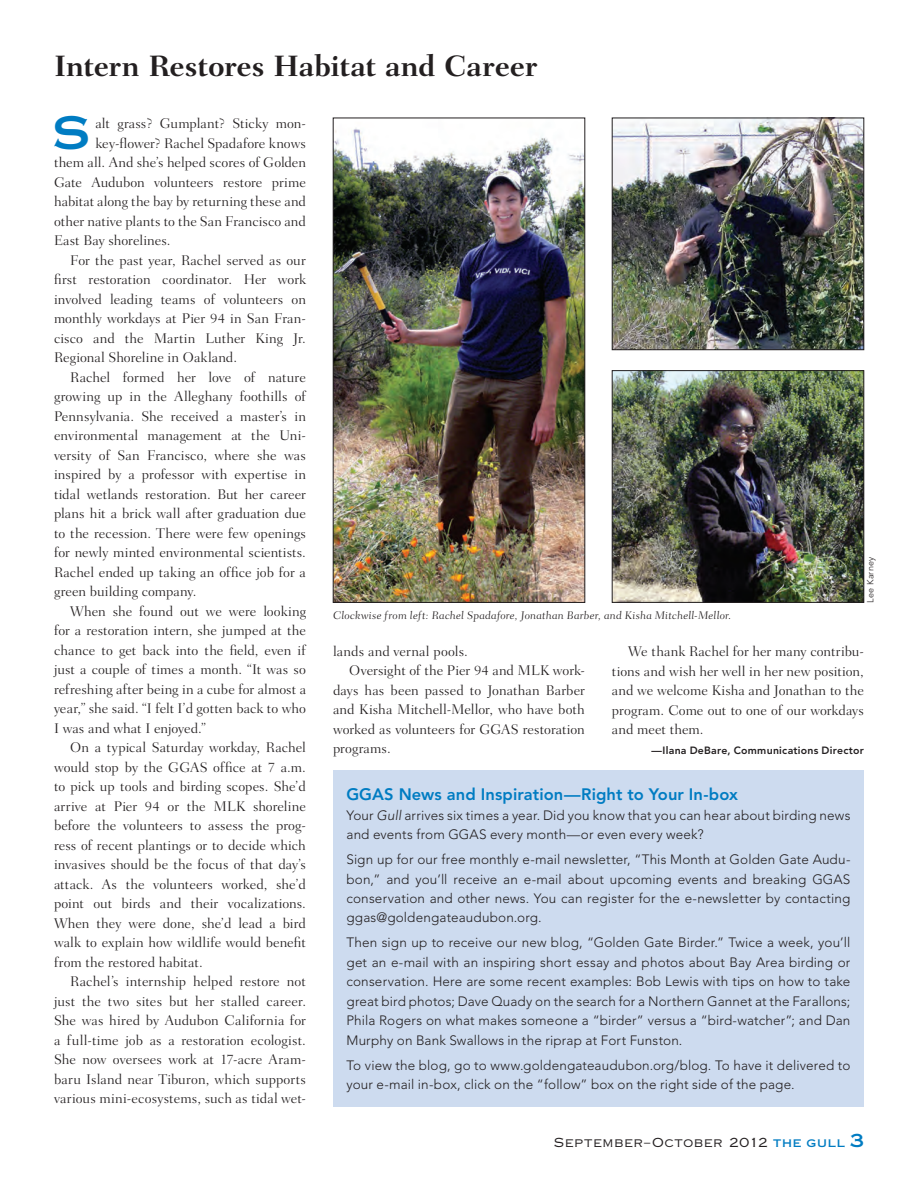
<style>
.page{position:relative;width:918px;height:1188px;background:#fff}
.page>*{position:absolute;margin:0;border:0;box-sizing:border-box;transform-origin:0 0}
.Trips_4__Leader{font:45px "Copperplate Thirty One AB";color:#007cc2}
.Headline_1{font:700 30px "Fairfield LH";letter-spacing:-.01em;color:#231f20}
.Sidebar_Headline_2{font:800 16.5px "Avenir";letter-spacing:.005em;color:#007cc2}
.Text-Main{font:300 14.25px/19.5px "Fairfield LH";color:#231f20;text-align:justify}
.Text-1st_paragraph{font:300 14.25px "Fairfield LH";color:#231f20}
.Sidebar_Text{font:300 13.5px/19.5px "Avenir";letter-spacing:.01em;color:#231f20}
.Headline_Cover{font:12.6px "Copperplate Thirty Two AB";letter-spacing:.035em;color:#231f20}
.Photo_Caption{font:300 11.25px "Fairfield LH Caption";letter-spacing:.015em;color:#231f20}
.Byline-Article{font:800 10.5px "Avenir";letter-spacing:.025em;color:#231f20}
.Photo_Credit{font:300 9px "Avenir";letter-spacing:.025em;color:#231f20}
.s1{font-style:italic}
.s2{font-family:"Copperplate Thirty One AB";font-size:10.5px;color:#007cc2}
.s3{font-family:"Copperplate Thirty One AB";font-size:18px;color:#007cc2}
</style>
<div class="page">
<div style="left:333px;top:770px;width:531px;height:337px;background:#cddbef"></div>
<img style="left:335px;top:128px;width:248px;height:473px">
<div style="left:333px;top:118px;width:252px;height:485px;border:1px solid #231f20"></div>
<img style="left:614px;top:120px;width:248px;height:228px">
<div style="left:612px;top:118px;width:252px;height:232px;border:1px solid #231f20"></div>
<img style="left:614px;top:372px;width:248px;height:229px">
<div style="left:612px;top:370px;width:252px;height:233px;border:1px solid #231f20"></div>
<p class="Headline_1" style="left:54px;top:48px;width:485px">Intern Restores Habitat and Career</p>
<p class="Trips_4__Leader" style="left:52px;top:105px;width:39px">S</p>
<p class="Text-1st_paragraph" style="left:95px;top:116px;width:212px">alt grass? Gumplant? Sticky mon-</p>
<p class="Text-1st_paragraph" style="left:95px;top:135px;width:212px">key-flower? Rachel Spadafore knows</p>
<p class="Text-1st_paragraph" style="left:54px;top:155px;width:254px">them all. And she’s helped scores of Golden</p>
<p class="Text-1st_paragraph" style="left:54px;top:174px;width:254px">Gate Audubon volunteers restore prime</p>
<p class="Text-1st_paragraph" style="left:54px;top:194px;width:253px">habitat along the bay by returning these and</p>
<p class="Text-1st_paragraph" style="left:54px;top:213px;width:253px">other native plants to the San Francisco and</p>
<p class="Text-1st_paragraph" style="left:54px;top:233px;width:118px">East Bay shorelines.</p>
<p class="Text-Main" style="left:54px;top:251px;width:253px;text-indent:16px">For the past year, Rachel served as our first restoration coordinator. Her work involved leading teams of volunteers on monthly workdays at Pier 94 in San Fran&shy;cisco and the Martin Luther King Jr.<br>Regional Shoreline in Oakland.</p>
<p class="Text-Main" style="left:54px;top:368px;width:254px;text-indent:16px">Rachel formed her love of nature growing up in the Alleghany foothills of Pennsylvania. She received a master’s in environmental management at the Uni&shy;versity of San Francisco, where she was inspired by a professor with expertise in tidal wetlands restoration. But her career plans hit a brick wall after graduation due to the recession. There were few openings for newly minted environmental scientists.<br>Rachel ended up taking an office job for a green building company.</p>
<p class="Text-Main" style="left:54px;top:601px;width:254px;text-indent:16px">When she found out we were looking for a restoration intern, she jumped at the chance to get back into the field, even if just a couple of times a month. “It was so refreshing after being in a cube for almost a year,” she said. “I felt I’d gotten back to who I was and what I enjoyed.”</p>
<p class="Text-Main" style="left:54px;top:738px;width:253px;text-indent:16px">On a typical Saturday workday, Rachel would stop by the GGAS office at 7 a.m. to pick up tools and birding scopes. She’d arrive at Pier 94 or the MLK shoreline before the volunteers to assess the prog&shy;ress of recent plantings or to decide which invasives should be the focus of that day’s attack. As the volunteers worked, she’d point out birds and their vocalizations.<br>When they were done, she’d lead a bird walk to explain how wildlife would benefit from the restored habitat.</p>
<p class="Text-Main" style="left:54px;top:972px;width:254px;text-indent:16px">Rachel’s internship helped restore not just the two sites but her stalled career.<br>She was hired by Audubon California for a full-time job as a restoration ecologist.<br>She now oversees work at 17-acre Aram&shy;baru Island near Tiburon, which supports various mini-ecosystems, such as tidal wet-</p>
<p class="Photo_Caption" style="left:333px;top:609px;width:400px">Clockwise from left: Rachel Spadafore, Jonathan Barber, and Kisha Mitchell-Mellor.</p>
<p class="Photo_Credit" style="left:865px;top:603px;width:47px;rotate:-90deg">Lee Karney</p>
<p class="Text-Main" style="left:333px;top:641px;width:136px">lands and vernal pools.</p>
<p class="Text-Main" style="left:333px;top:661px;width:253px;text-indent:16px">Oversight of the Pier 94 and MLK work&shy;days has been passed to Jonathan Barber and Kisha Mitchell-Mellor, who have both worked as volunteers for GGAS restoration programs.</p>
<p class="Text-Main" style="left:612px;top:642px;width:254px;text-indent:16px">We thank Rachel for her many contribu&shy;tions and wish her well in her new position, and we welcome Kisha and Jonathan to the program. Come out to one of our workdays and meet them.</p>
<p class="Byline-Article" style="left:652px;top:744px;width:214px">—Ilana DeBare, Communications Director</p>
<p class="Sidebar_Headline_2" style="left:346px;top:785px;width:393px">GGAS News and Inspiration—Right to Your In-box</p>
<p class="Sidebar_Text" style="left:346px;top:805px;width:505px">Your <span class="s1">Gull</span> arrives six times a year. Did you know that you can hear about birding news and events from GGAS every month—or even every week?</p>
<p class="Sidebar_Text" style="left:346px;top:850px;width:505px;text-align:justify">Sign up for our free monthly e-mail newsletter, “This Month at Golden Gate Audu&shy;bon,” and you’ll receive an e-mail about upcoming events and breaking GGAS conservation and other news. You can register for the e-newsletter by contacting ggas@goldengateaudubon.org.</p>
<p class="Sidebar_Text" style="left:346px;top:933px;width:505px;text-align:justify">Then sign up to receive our new blog, “Golden Gate Birder.” Twice a week, you’ll get an e-mail with an inspiring short essay and photos about Bay Area birding or conservation. Here are some recent examples: Bob Lewis with tips on how to take great bird photos; Dave Quady on the search for a Northern Gannet at the Farallons; Phila Rogers on what makes someone a “birder” versus a “bird-watcher”; and Dan Murphy on Bank Swallows in the riprap at Fort Funston.</p>
<p class="Sidebar_Text" style="left:346px;top:1055px;width:505px">To view the blog, go to www.goldengateaudubon.org/blog. To have it delivered to your e-mail in-box, click on the “follow” box on the right side of the page.</p>
<p class="Headline_Cover" style="left:554px;top:1135px;width:312px">SEPTEMBER–OCTOBER 2012 <span class="s2">THE GULL</span> <span class="s3">3</span></p>
</div>
